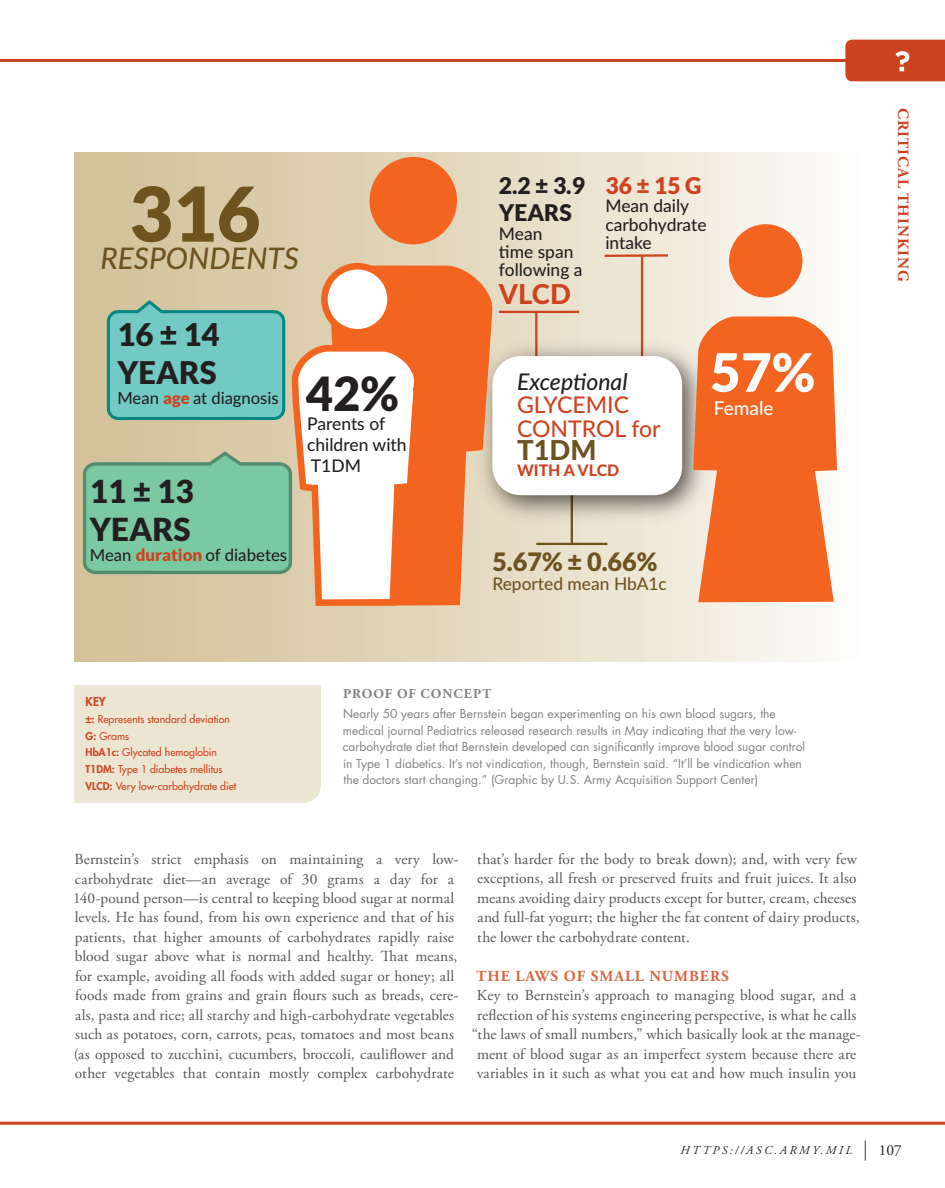
<style>
.page{position:relative;width:945px;height:1188px;background:#fff}
.page>*{position:absolute;margin:0;border:0;box-sizing:border-box;transform-origin:0 0}
.t1{font:900 75.6px "Lato";color:#6c5320}
.t2{font:900 52.95px "Lato";color:#fff}
.t3{font:900 46.95px "Lato";color:#231f20}
.t4{font:900 31.65px/38px "Lato";color:#231f20}
.t5{font:900 31.05px/37.3px "Lato";color:#231f20}
.t6{font:italic 500 29.85px "Lato";color:#6c5320}
.t7{font:800 27.45px "Lato";color:#cd4320}
.t8{font:800 27.45px "Lato";color:#6c5320}
.t9{font:900 25.2px "Lato";color:#6c5320}
.t10{font:500 22.95px/23.9px "Lato";color:#cd4320}
.t11{font:900 22.95px/27.5px "Lato";color:#231f20}
.t12{font:900 22.95px "Lato";color:#cd4320}
.t13{font:500 19.05px "Lato";color:#fff}
.t14{font:500 17.55px/21px "Lato";color:#231f20}
.t15{font:500 17.4px/18.3px "Lato";color:#231f20}
.t16{font:500 17.4px "Lato";color:#6c5320}
.t17{font:500 16.8px "Lato";color:#231f20}
.t18{font:500 16.65px "Lato";color:#231f20}
.t19{font:800 15.9px "Lato";color:#cd4320}
.t20{font:700 15.75px "Adobe Garamond Pro";letter-spacing:.065em;color:#cd4320}
.Text{font:15.3px/19.5px "Adobe Garamond Pro";letter-spacing:.005em;color:#57585a}
.Text-2{font:700 15.3px "Adobe Garamond Pro";letter-spacing:.065em;color:#d5673f}
.t21{font:15.3px "Adobe Garamond Pro";color:#231f20}
.Photo_Caption_Text{font:700 13.5px "Adobe Garamond Pro";letter-spacing:.065em;color:#808285}
.Photo_Caption_Text-2{font:12px/16.5px "Futura";color:#808285}
.t22{font:italic 12px "Adobe Garamond Pro";letter-spacing:.215em;color:#231f20}
.Photo_Caption_Text-3{font:800 12px "Futura";color:#cd4320}
.Photo_Caption_Text-4{font:10.5px "Futura";color:#cd4320}
.s1{font-weight:900;color:#cd4320}
.s2{font-size:16.65px}
.s3{font-style:italic;color:#231f20}
.s4{font-weight:800}
</style>
<div class="page">
<div style="left:74px;top:152px;width:783px;height:510px;background:linear-gradient(to right,#d0bd92,#faf9f4)"></div>
<hr style="left:499px;top:311px;width:80px;height:2px;background:#cd4320">
<hr style="left:535px;top:312px;width:2px;height:53px;background:#cd4320">
<hr style="left:605px;top:254px;width:63px;height:3px;background:#cd4320">
<hr style="left:641px;top:256px;width:2px;height:103px;background:#cd4320">
<hr style="left:536px;top:543px;width:71px;height:2px;background:#6c5320">
<hr style="left:571px;top:416px;width:2px;height:128px;background:#6c5320">
<img style="left:492px;top:333px;width:201px;height:199px">
<div style="left:492px;top:356px;width:190px;height:139px;background:#fff;border-radius:28px"></div>
<svg style="left:331px;top:266px;width:161px;height:340px;background:#ee7d44"></svg>
<div style="left:370px;top:157px;width:87px;height:87px;background:#f36421;border-radius:50%"></div>
<svg style="left:81px;top:298px;width:343px;height:311px"></svg>
<div style="left:324px;top:266px;width:67px;height:66px;background:#fff;border-radius:50%"></div>
<div style="left:321px;top:263px;width:73px;height:73px;border:7px solid #f36421;border-radius:50%"></div>
<svg style="left:693px;top:316px;width:144px;height:286px;background:#f2763a"></svg>
<div style="left:729px;top:224px;width:73px;height:74px;background:#f36421;border-radius:50%"></div>
<div style="left:74px;top:685px;width:247px;height:118px;background:#ece5d2"></div>
<svg style="left:865px;top:1140px;width:1px;height:21px"></svg>
<hr style="left:0;top:59px;width:945px;height:3px;background:#cd4320">
<hr style="left:0;top:1122px;width:945px;height:3px;background:#cd4320">
<div style="left:845px;top:40px;width:100px;height:41px;background:#cd4320"></div>
<p class="t1" style="left:129px;top:170px;width:133px">316</p>
<p class="t6" style="left:100px;top:237px;width:200px">RESPONDENTS</p>
<p class="t5" style="left:117px;top:316px;width:104px">16 ± 14<br>YEARS</p>
<p class="t18" style="left:117px;top:386px;width:163px">Mean <span class="s1">age</span> at diagnosis</p>
<p class="t4" style="left:90px;top:472px;width:105px">11 ± 13<br>YEARS</p>
<p class="t17" style="left:90px;top:543px;width:199px"><span class="s2">Mean</span> <span class="s1">duration</span> of diabetes</p>
<p class="t3" style="left:306px;top:366px;width:94px">42%</p>
<p class="t14" style="left:307px;top:412px;width:101px">Parents of children with<br>T1DM</p>
<p class="t11" style="left:499px;top:171px;width:88px">2.2 ± 3.9<br>YEARS</p>
<p class="t15" style="left:499px;top:224px;width:85px">Mean<br>time span following a</p>
<p class="t7" style="left:499px;top:274px;width:74px">VLCD</p>
<p class="t12" style="left:605px;top:172px;width:97px">36 ± 15 G</p>
<p class="t15" style="left:605px;top:196px;width:103px">Mean daily carbohydrate intake</p>
<p class="t10" style="left:517px;top:368px;width:145px"><span class="s3">Exceptional<br></span>GLYCEMIC<br>CONTROL for</p>
<p class="t8" style="left:517px;top:430px;width:81px">T1DM</p>
<p class="t19" style="left:517px;top:458px;width:104px">WITH A VLCD</p>
<p class="t9" style="left:492px;top:547px;width:167px">5.67% ± 0.66%</p>
<p class="t16" style="left:492px;top:571px;width:176px">Reported mean HbA1c</p>
<p class="t2" style="left:710px;top:341px;width:106px">57%</p>
<p class="t13" style="left:714px;top:395px;width:61px">Female</p>
<p class="t20" style="left:912px;top:108px;width:175px;rotate:90deg">CRITICAL THINKING</p>
<p class="Photo_Caption_Text-3" style="left:86px;top:694px;width:22px">KEY</p>
<p class="Photo_Caption_Text-4" style="left:86px;top:712px;width:146px"><span class="s4">±:</span> Represents standard deviation</p>
<p class="Photo_Caption_Text-4" style="left:86px;top:729px;width:45px"><span class="s4">G:</span> Grams</p>
<p class="Photo_Caption_Text-4" style="left:86px;top:746px;width:133px"><span class="s4">HbA1c:</span> Glycated hemoglobin</p>
<p class="Photo_Caption_Text-4" style="left:86px;top:762px;width:139px"><span class="s4">T1DM:</span> Type 1 diabetes mellitus</p>
<p class="Photo_Caption_Text-4" style="left:86px;top:779px;width:152px"><span class="s4">VLCD:</span> Very low-carbohydrate diet</p>
<p class="Photo_Caption_Text" style="left:343px;top:686px;width:150px">PROOF OF CONCEPT</p>
<p class="Photo_Caption_Text-2" style="left:343px;top:705px;width:464px">Nearly 50 years after Bernstein began experimenting on his own blood sugars, the medical journal Pediatrics released research results in May indicating that the very low&shy;carbohydrate diet that Bernstein developed can significantly improve blood sugar control in Type 1 diabetics. It’s not vindication, though, Bernstein said. “It’ll be vindication when the doctors start changing.” (Graphic by U.S. Army Acquisition Support Center)</p>
<p class="Text" style="left:73px;top:850px;width:387px">Bernstein’s strict emphasis on maintaining a very low&shy;carbohydrate diet—an average of 30 grams a day for a 140-pound person—is central to keeping blood sugar at normal levels. He has found, from his own experience and that of his patients, that higher amounts of carbohydrates rapidly raise blood sugar above what is normal and healthy. That means, for example, avoiding all foods with added sugar or honey; all foods made from grains and grain flours such as breads, cere&shy;als, pasta and rice; all starchy and high-carbohydrate vegetables such as potatoes, corn, carrots, peas, tomatoes and most beans (as opposed to zucchini, cucumbers, broccoli, cauliflower and other vegetables that contain mostly complex carbohydrate</p>
<p class="Text" style="left:477px;top:850px;width:384px">that’s harder for the body to break down); and, with very few exceptions, all fresh or preserved fruits and fruit juices. It also means avoiding dairy products except for butter, cream, cheeses and full-fat yogurt; the higher the fat content of dairy products, the lower the carbohydrate content.</p>
<p class="Text-2" style="left:477px;top:967px;width:254px">THE LAWS OF SMALL NUMBERS</p>
<p class="Text" style="left:472px;top:986px;width:390px;text-align:center">Key to Bernstein’s approach to managing blood sugar, and a reflection of his systems engineering perspective, is what he calls “the laws of small numbers,” which basically look at the manage&shy;ment of blood sugar as an imperfect system because there are variables in it such as what you eat and how much insulin you</p>
<p class="t22" style="left:680px;top:1143px;width:173px">HTTPS://ASC.ARMY.MIL</p>
<p class="t21" style="left:879px;top:1141px;width:25px">107</p>
</div>
